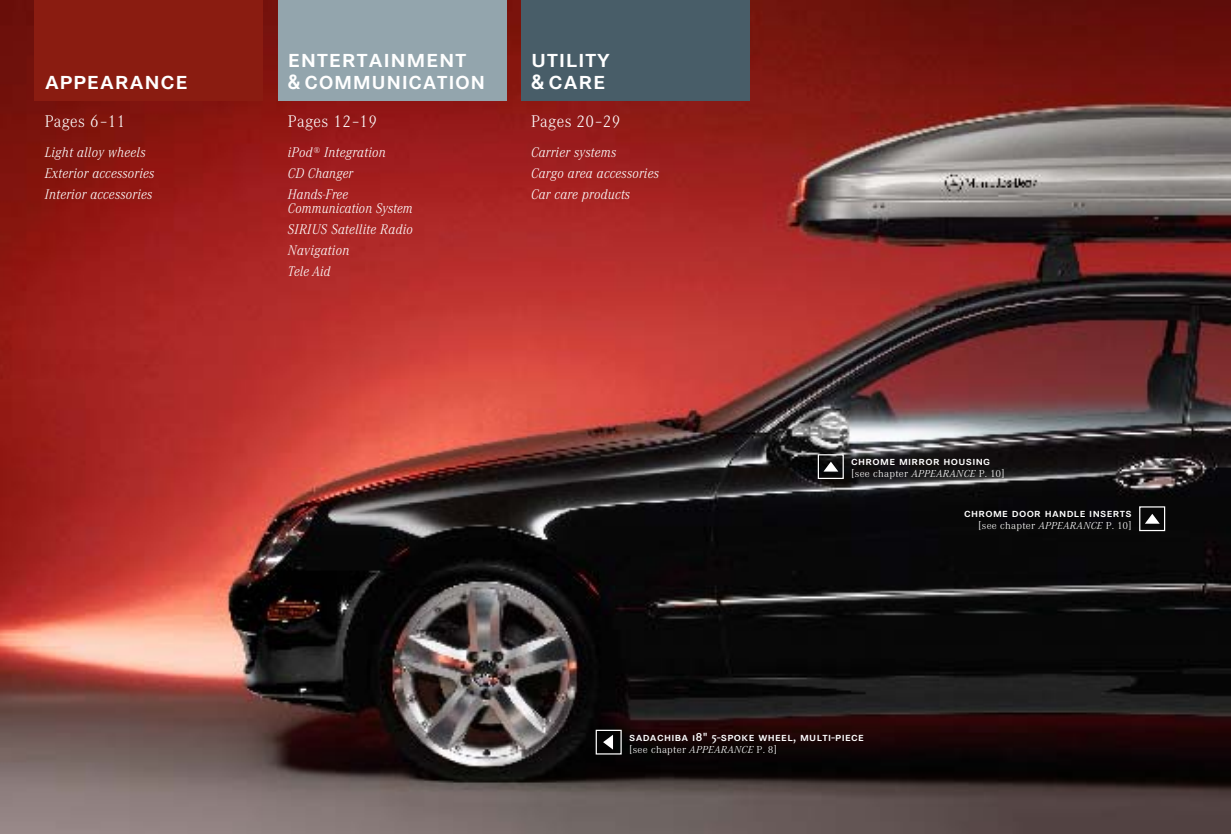
<style>
.page{position:relative;width:1231px;height:834px;background:#fff}
.page>*{position:absolute;margin:0;border:0;box-sizing:border-box;transform-origin:0 0}
.t1{font:600 26.25px/22.8px "Corporate SSC";letter-spacing:.02em;color:#fff;scale:1.05 1}
.t2{font:300 17.5px "Corporate A";letter-spacing:.025em;color:#fff;scale:.95 1}
.t3{font:italic 300 14.53px/21px "Corporate A";letter-spacing:.025em;color:#fff;scale:.95 1}
.t4{font:italic 300 14.53px/21px "Corporate A";letter-spacing:.025em;color:#fff;scale:.93 1}
.t5{font:600 12.25px "Corporate SSC";letter-spacing:.025em;color:#fff;scale:1.05 1}
.t6{font:300 10.5px "Corporate A";letter-spacing:.025em;color:#fff;scale:1.05 1}
.s1{font-weight:700;font-size:22.22px}
.s2{font-style:italic}
</style>
<div class="page">
<img style="left:1px;top:0;width:1229px;height:833px">
<div style="left:35px;top:0;width:228px;height:101px;background:#8a1c11"></div>
<div style="left:278px;top:0;width:228px;height:101px;background:#93a5ad"></div>
<div style="left:521px;top:0;width:228px;height:101px;background:#485d68"></div>
<div style="left:595px;top:729px;width:26px;height:25px;border:1px solid #fff"></div>
<svg style="left:603px;top:734px;width:10px;height:15px"></svg>
<div style="left:817px;top:454px;width:26px;height:25px;border:1px solid #fff"></div>
<svg style="left:823px;top:461px;width:15px;height:10px"></svg>
<div style="left:1138px;top:506px;width:26px;height:25px;border:1px solid #fff"></div>
<svg style="left:1144px;top:513px;width:15px;height:10px"></svg>
<h1 class="t1" style="left:45px;top:69px;width:138px">appearance</h1>
<p class="t2" style="left:45px;top:115px;width:86px">Pages 6–11</p>
<p class="t3" style="left:45px;top:143px;width:117px">Light alloy wheels<br>Exterior accessories<br>Interior accessories</p>
<h1 class="t1" style="left:288px;top:46px;width:189px">entertainment <span class="s1">&amp;</span> communication</h1>
<h1 class="t1" style="left:531px;top:46px;width:77px">utility <span class="s1">&amp;</span> care</h1>
<p class="t2" style="left:288px;top:115px;width:95px">Pages 12–19</p>
<p class="t3" style="left:288px;top:143px;width:105px">iPod<sup>®</sup> Integration<br>CD Changer<br>Hands-Free</p>
<p class="t4" style="left:288px;top:199px;width:136px">Communication System<br>SIRIUS Satellite Radio<br>Navigation<br>Tele Aid</p>
<p class="t2" style="left:531px;top:115px;width:95px">Pages 20–29</p>
<p class="t3" style="left:531px;top:143px;width:136px">Carrier systems<br>Cargo area accessories<br>Car care products</p>
<p class="t5" style="left:851px;top:453px;width:134px">chrome mirror housing</p>
<p class="t6" style="left:851px;top:470px;width:148px">[see chapter <span class="s2">APPEARANCE</span> P. 10]</p>
<p class="t5" style="left:964px;top:505px;width:161px">chrome door handle inserts</p>
<p class="t6" style="left:978px;top:522px;width:148px">[see chapter <span class="s2">APPEARANCE</span> P. 10]</p>
<p class="t5" style="left:629px;top:729px;width:225px">sadachiba 18" 5-spoke wheel, multi-piece</p>
<p class="t6" style="left:629px;top:745px;width:142px">[see chapter <span class="s2">APPEARANCE</span> P. 8]</p>
</div>
